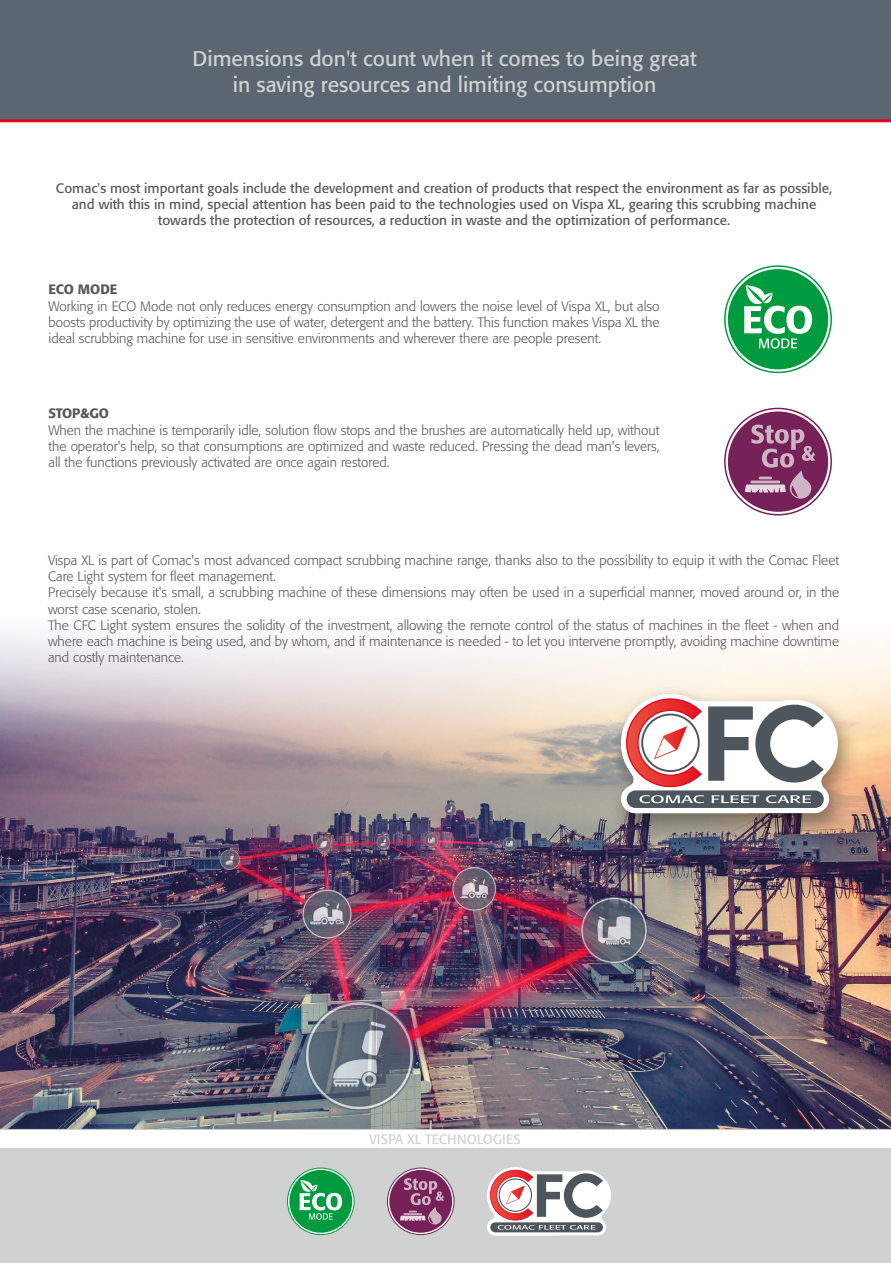
<style>
.page{position:relative;width:891px;height:1263px;background:#fff}
.page>*{position:absolute;margin:0;border:0;box-sizing:border-box;transform-origin:0 0}
.t1{font:21px/25.2px "Formata";color:#d0d2d2;text-align:center}
.t2{font:300 13.5px/16.2px "Formata";color:#575756;text-align:justify}
.t3{font:13.5px/16.2px "Formata";color:#575756;text-align:center}
.t4{font:13.5px "Formata";color:#d0d2d2}
.t5{font:500 13.5px "Formata";letter-spacing:-.02em;color:#575756}
</style>
<div class="page">
<img style="left:0;top:790px;width:890px;height:339px">
<img style="left:0;top:636px;width:891px;height:154px">
<svg style="left:725px;top:266px;width:106px;height:106px"></svg>
<div style="left:724px;top:265px;width:108px;height:108px;border:2px solid #009b3e;border-radius:50%"></div>
<div style="left:728px;top:269px;width:100px;height:100px;background:#009b3e;border-radius:50%"></div>
<svg style="left:744px;top:285px;width:68px;height:63px"></svg>
<div style="left:607px;top:684px;width:254px;height:156px;background:#000;opacity:.42"></div>
<svg style="left:620px;top:694px;width:219px;height:119px"></svg>
<svg style="left:725px;top:408px;width:106px;height:107px"></svg>
<div style="left:724px;top:408px;width:108px;height:107px;border:2px solid #762157;border-radius:50%"></div>
<div style="left:728px;top:411px;width:100px;height:101px;background:#762157;border-radius:50%"></div>
<svg style="left:745px;top:425px;width:70px;height:74px"></svg>
<hr style="left:0;top:1129px;width:891px;height:1px;background:#d0d2d2">
<div style="left:0;top:0;width:891px;height:121px;background:#5b6670"></div>
<hr style="left:0;top:119px;width:891px;height:3px;background:#e30520">
<div style="left:0;top:1148px;width:891px;height:115px;background:#d0d2d2"></div>
<svg style="left:387px;top:1168px;width:67px;height:66px"></svg>
<div style="left:387px;top:1167px;width:67px;height:68px;border:1px solid #762157;border-radius:50%"></div>
<div style="left:389px;top:1170px;width:63px;height:63px;background:#762157;border-radius:50%"></div>
<svg style="left:400px;top:1178px;width:44px;height:46px"></svg>
<svg style="left:287px;top:1168px;width:67px;height:66px"></svg>
<div style="left:287px;top:1167px;width:67px;height:68px;border:1px solid #009b3e;border-radius:50%"></div>
<div style="left:289px;top:1170px;width:63px;height:63px;background:#009b3e;border-radius:50%"></div>
<svg style="left:299px;top:1180px;width:43px;height:40px"></svg>
<svg style="left:487px;top:1167px;width:124px;height:68px;background:#c3b4b5"></svg>
<h1 class="t1" style="left:193px;top:46px;width:505px">Dimensions don't count when it comes to being great in saving resources and limiting consumption</h1>
<p class="t3" style="left:56px;top:180px;width:778px">Comac's most important goals include the development and creation of products that respect the environment as far as possible, and with this in mind, special attention has been paid to the technologies used on Vispa XL, gearing this scrubbing machine towards the protection of resources, a reduction in waste and the optimization of performance.</p>
<p class="t5" style="left:49px;top:281px;width:70px">ECO MODE</p>
<p class="t2" style="left:49px;top:298px;width:612px">Working in ECO Mode not only reduces energy consumption and lowers the noise level of Vispa XL, but also boosts productivity by optimizing the use of water, detergent and the battery. This function makes Vispa XL the ideal scrubbing machine for use in sensitive environments and wherever there are people present.</p>
<p class="t5" style="left:49px;top:405px;width:62px">STOP&amp;GO</p>
<p class="t2" style="left:49px;top:422px;width:612px">When the machine is temporarily idle, solution flow stops and the brushes are automatically held up, without the operator's help, so that consumptions are optimized and waste reduced. Pressing the dead man's levers, all the functions previously activated are once again restored.</p>
<p class="t2" style="left:48px;top:552px;width:792px;text-align:left">Vispa XL is part of Comac's most advanced compact scrubbing machine range, thanks also to the possibility to equip it with the Comac Fleet Care Light system for fleet management.<br>Precisely because it's small, a scrubbing machine of these dimensions may often be used in a superficial manner, moved around or, in the worst case scenario, stolen.<br>The CFC Light system ensures the solidity of the investment, allowing the remote control of the status of machines in the fleet - when and where each machine is being used, and by whom, and if maintenance is needed - to let you intervene promptly, avoiding machine downtime and costly maintenance.</p>
<p class="t4" style="left:369px;top:1130px;width:153px">VISPA XL TECHNOLOGIES</p>
</div>
